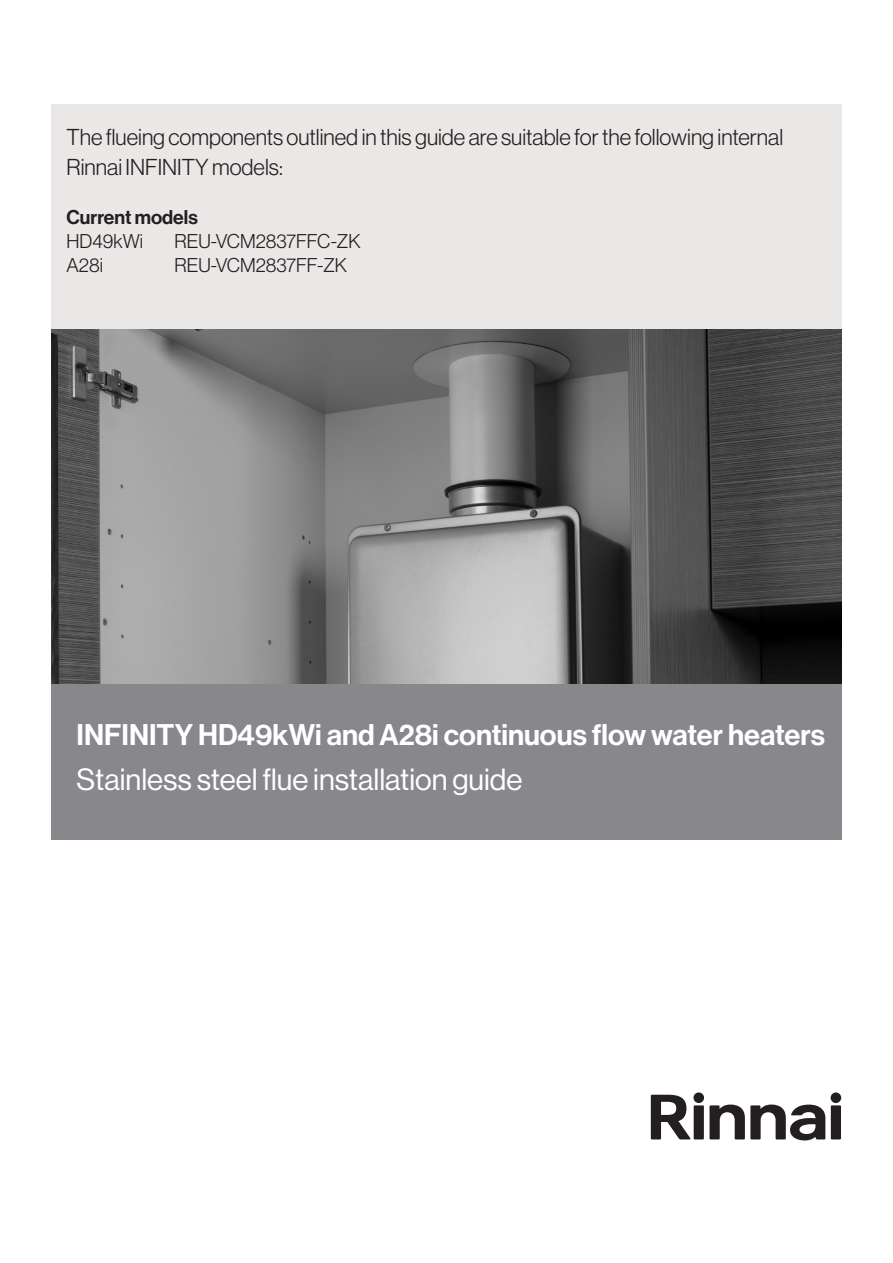
<style>
.page{position:relative;width:893px;height:1263px;background:#fff}
.page>*{position:absolute;margin:0;border:0;box-sizing:border-box;transform-origin:0 0}
.t1{font:30px "N Haas Grotesk DS Pro 55 Rg";color:#fff}
.t2{font:29.25px "N Haas Grotesk DS Pro 65 Md";color:#fff}
.t3{font:22.5px/30px "N Haas Grotesk DS Pro 45 Lt";color:#231f20}
.t4{font:19.5px "N Haas Grotesk DS Pro 45 Lt";color:#231f20}
.t5{font:19.5px "N Haas Grotesk DS Pro 65 Md";color:#231f20}
</style>
<div class="page">
<div style="left:51px;top:682px;width:791px;height:158px;background:#88888c"></div>
<div style="left:693px;top:1092px;width:11px;height:11px;background:#231f20;border-radius:50%"></div>
<div style="left:694px;top:1105px;width:10px;height:34px;background:#231f20"></div>
<div style="left:831px;top:1092px;width:10px;height:11px;background:#231f20;border-radius:50%"></div>
<div style="left:831px;top:1105px;width:10px;height:34px;background:#231f20"></div>
<svg style="left:651px;top:1095px;width:40px;height:44px"></svg>
<svg style="left:709px;top:1104px;width:116px;height:37px"></svg>
<div style="left:51px;top:104px;width:791px;height:578px;background:#e9e8e7"></div>
<img style="left:51px;top:330px;width:791px;height:353px">
<p class="t3" style="left:67px;top:122px;width:718px">The flueing components outlined in this guide are suitable for the following internal<br>Rinnai INFINITY models:</p>
<p class="t5" style="left:67px;top:205px;width:133px">Current models</p>
<p class="t4" style="left:67px;top:230px;width:78px">HD49kWi</p>
<p class="t4" style="left:175px;top:230px;width:187px">REU-VCM2837FFC-ZK</p>
<p class="t4" style="left:67px;top:254px;width:38px">A28i</p>
<p class="t4" style="left:175px;top:254px;width:174px">REU-VCM2837FF-ZK</p>
<p class="t2" style="left:77px;top:718px;width:750px">INFINITY HD49kWi and A28i continuous flow water heaters</p>
<p class="t1" style="left:77px;top:762px;width:447px">Stainless steel flue installation guide</p>
</div>
